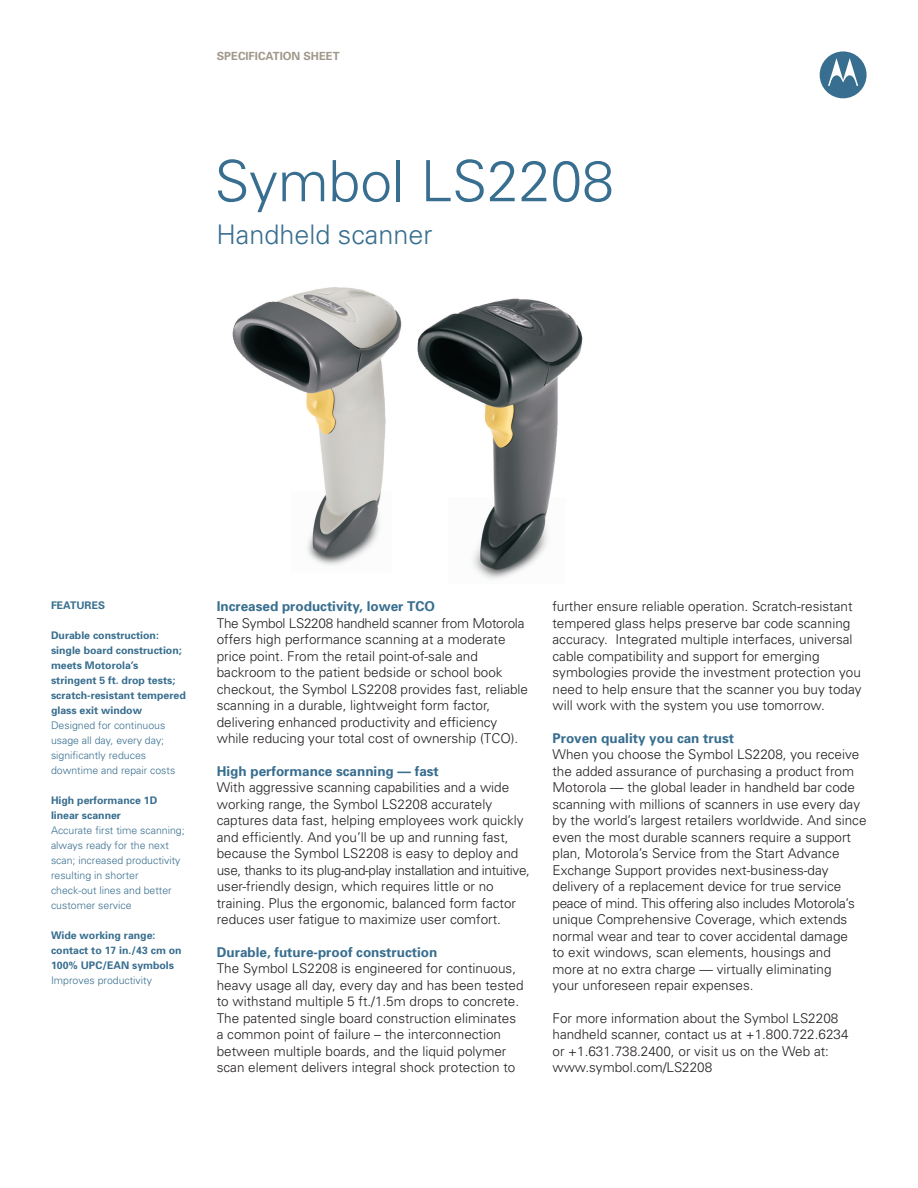
<style>
.page{position:relative;width:918px;height:1188px;background:#fff}
.page>*{position:absolute;margin:0;border:0;box-sizing:border-box;transform-origin:0 0}
.t1{font:300 57px "Univers";color:#386e8f}
.t2{font:300 27px "Univers";color:#386e8f}
.t3{font:300 13.5px/16.5px "Univers";color:#231f20}
.t4{font:700 13.5px "Univers";color:#386e8f}
.t5{font:700 11.25px "Univers";color:#a1988a}
.t6{font:300 10.5px/15px "Univers";color:#386e8f}
.t7{font:700 10.5px/15px "Univers";color:#386e8f}
</style>
<div class="page">
<img style="left:232px;top:287px;width:351px;height:292px">
<svg style="left:820px;top:51px;width:47px;height:47px"></svg>
<p class="t5" style="left:217px;top:49px;width:110px">SPECIFICATION Sheet</p>
<h1 class="t1" style="left:215px;top:147px;width:401px">Symbol LS2208</h1>
<h2 class="t2" style="left:216px;top:219px;width:218px">Handheld scanner</h2>
<p class="t7" style="left:51px;top:597px;width:56px">FEATURES</p>
<p class="t7" style="left:51px;top:627px;width:136px">Durable construction: single board construction; meets Motorola’s stringent 5 ft. drop tests; scratch-resistant tempered glass exit window</p>
<p class="t6" style="left:51px;top:717px;width:126px">Designed for continuous usage all day, every day; significantly reduces downtime and repair costs</p>
<p class="t7" style="left:51px;top:792px;width:108px">High performance 1D linear scanner</p>
<p class="t6" style="left:51px;top:822px;width:135px">Accurate first time scanning; always ready for the next scan; increased productivity resulting in shorter check-out lines and better customer service</p>
<p class="t7" style="left:51px;top:927px;width:132px">Wide working range: contact to 17 in./43 cm on<br>100% UPC/EAN symbols</p>
<p class="t6" style="left:51px;top:972px;width:102px">Improves productivity</p>
<p class="t4" style="left:217px;top:598px;width:220px">Increased productivity, lower TCO</p>
<p class="t3" style="left:217px;top:615px;width:313px">The Symbol LS2208 handheld scanner from Motorola offers high performance scanning at a moderate price point. From the retail point-of-sale and backroom to the patient bedside or school book checkout, the Symbol LS2208 provides fast, reliable scanning in a durable, lightweight form factor, delivering enhanced productivity and efficiency while reducing your total cost of ownership (TCO).</p>
<p class="t4" style="left:217px;top:762px;width:224px">High performance scanning — fast</p>
<p class="t3" style="left:217px;top:779px;width:315px">With aggressive scanning capabilities and a wide working range, the Symbol LS2208 accurately captures data fast, helping employees work quickly and efficiently. And you’ll be up and running fast, because the Symbol LS2208 is easy to deploy and use, thanks to its plug-and-play installation and intuitive, user-friendly design, which requires little or no training. Plus the ergonomic, balanced form factor reduces user fatigue to maximize user comfort.</p>
<p class="t4" style="left:217px;top:943px;width:222px">Durable, future-proof construction</p>
<p class="t3" style="left:217px;top:960px;width:308px">The Symbol LS2208 is engineered for continuous, heavy usage all day, every day and has been tested to withstand multiple 5 ft./1.5m drops to concrete.<br>The patented single board construction eliminates a common point of failure – the interconnection between multiple boards, and the liquid polymer scan element delivers integral shock protection to</p>
<p class="t3" style="left:553px;top:598px;width:311px">further ensure reliable operation. Scratch-resistant tempered glass helps preserve bar code scanning accuracy. Integrated multiple interfaces, universal cable compatibility and support for emerging symbologies provide the investment protection you need to help ensure that the scanner you buy today will work with the system you use tomorrow.</p>
<p class="t4" style="left:553px;top:729px;width:183px">Proven quality you can trust</p>
<p class="t3" style="left:553px;top:746px;width:316px">When you choose the Symbol LS2208, you receive the added assurance of purchasing a product from Motorola — the global leader in handheld bar code scanning with millions of scanners in use every day by the world’s largest retailers worldwide. And since even the most durable scanners require a support plan, Motorola’s Service from the Start Advance Exchange Support provides next-business-day delivery of a replacement device for true service peace of mind. This offering also includes Motorola’s unique Comprehensive Coverage, which extends normal wear and tear to cover accidental damage<br>to exit windows, scan elements, housings and<br>more at no extra charge — virtually eliminating<br>your unforeseen repair expenses.</p>
<p class="t3" style="left:553px;top:1009px;width:298px">For more information about the Symbol LS2208 handheld scanner, contact us at +1.800.722.6234 or +1.631.738.2400, or visit us on the Web at: www.symbol.com/LS2208</p>
</div>
